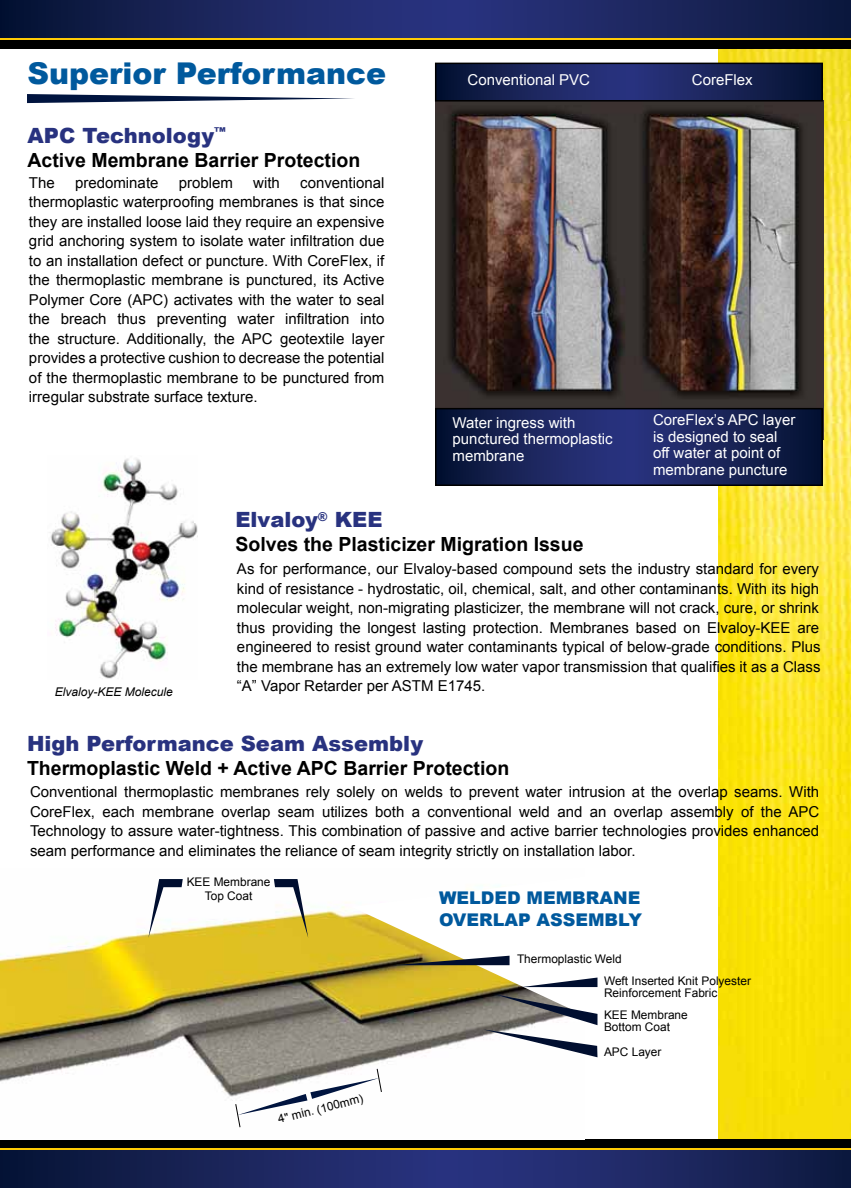
<style>
.page{position:relative;width:851px;height:1188px;background:#fff}
.page>*{position:absolute;margin:0;border:0;box-sizing:border-box;transform-origin:0 0}
.t1{font:900 30px "Arial";color:#00599d}
.t2{font:900 21px "Arial";color:#28327f}
.t3{font:700 19.5px "Arial";color:#000}
.t4{font:900 17.55px/21.3px "Arial";color:#00599d}
.t5{font:15px/19.5px "Arial";color:#000;text-align:justify}
.t6{font:15px/16.5px "Arial";color:#fff}
.t7{font:italic 12px "Arial";color:#000}
.t8{font:11.85px/11.9px "Arial";color:#000}
</style>
<div class="page">
<img style="left:718px;top:48px;width:132px;height:1092px">
<svg style="left:0;top:1150px;width:850px;height:38px;background:#1b255e"></svg>
<div style="left:0;top:1140px;width:850px;height:9px;background:#000"></div>
<hr style="left:0;top:1148px;width:850px;height:2px;background:#ffcb05">
<svg style="left:0;top:0;width:850px;height:38px;background:#1a255d"></svg>
<div style="left:0;top:39px;width:850px;height:9px;background:#000"></div>
<hr style="left:0;top:38px;width:850px;height:2px;background:#ffcb05">
<img style="left:0;top:879px;width:397px;height:222px">
<svg style="left:27px;top:94px;width:327px;height:9px"></svg>
<img style="left:435px;top:101px;width:388px;height:338px">
<svg style="left:438px;top:411px;width:381px;height:72px;background:#19245a"></svg>
<div style="left:435px;top:408px;width:387px;height:78px;border:2px solid #000"></div>
<svg style="left:438px;top:66px;width:381px;height:33px;background:#19245a"></svg>
<div style="left:435px;top:63px;width:387px;height:39px;border:2px solid #000"></div>
<svg style="left:235px;top:1068px;width:147px;height:60px"></svg>
<svg style="left:274px;top:879px;width:34px;height:59px"></svg>
<svg style="left:148px;top:879px;width:35px;height:59px"></svg>
<svg style="left:351px;top:879px;width:246px;height:178px"></svg>
<img style="left:50px;top:458px;width:148px;height:221px">
<h1 class="t1" style="left:27px;top:52px;width:360px">Superior Performance</h1>
<h2 class="t2" style="left:27px;top:120px;width:200px">APC Technology<sup>™</sup></h2>
<h3 class="t3" style="left:27px;top:147px;width:334px">Active Membrane Barrier Protection</h3>
<p class="t5" style="left:29px;top:173px;width:357px;text-indent:271px">conventional thermoplastic waterproofing membranes is that since they are installed loose laid they require an expensive grid anchoring system to isolate water infiltration due to an installation defect or puncture. With CoreFlex, if the thermoplastic membrane is punctured, its Active Polymer Core (APC) activates with the water to seal the breach thus preventing water infiltration into the structure. Additionally, the APC geotextile layer provides a protective cushion to decrease the potential of the thermoplastic membrane to be punctured from irregular substrate surface texture.</p>
<p class="t5" style="left:29px;top:173px;width:27px">The</p>
<p class="t5" style="left:75px;top:173px;width:85px">predominate</p>
<p class="t5" style="left:179px;top:173px;width:56px">problem</p>
<p class="t5" style="left:253px;top:173px;width:28px">with</p>
<p class="t6" style="left:467px;top:72px;width:124px">Conventional PVC</p>
<p class="t6" style="left:692px;top:72px;width:62px">CoreFlex</p>
<p class="t6" style="left:452px;top:414px;width:162px">Water ingress with punctured thermoplastic membrane</p>
<p class="t6" style="left:653px;top:412px;width:144px">CoreFlex’s APC layer is designed to seal off water at point of membrane puncture</p>
<p class="t7" style="left:55px;top:684px;width:120px">Elvaloy-KEE Molecule</p>
<h2 class="t2" style="left:235px;top:505px;width:149px">Elvaloy<sup>®</sup> KEE</h2>
<h3 class="t3" style="left:235px;top:532px;width:349px">Solves the Plasticizer Migration Issue</h3>
<p class="t5" style="left:237px;top:559px;width:585px">As for performance, our Elvaloy-based compound sets the industry standard for every kind of resistance - hydrostatic, oil, chemical, salt, and other contaminants. With its high molecular weight, non-migrating plasticizer, the membrane will not crack, cure, or shrink thus providing the longest lasting protection. Membranes based on Elvaloy-KEE are engineered to resist ground water contaminants typical of below-grade conditions. Plus the membrane has an extremely low water vapor transmission that qualifies it as a Class “A” Vapor Retarder per ASTM E1745.</p>
<h2 class="t2" style="left:27px;top:728px;width:398px">High Performance Seam Assembly</h2>
<h3 class="t3" style="left:27px;top:755px;width:484px">Thermoplastic Weld + Active APC Barrier Protection</h3>
<p class="t5" style="left:30px;top:782px;width:790px">Conventional thermoplastic membranes rely solely on welds to prevent water intrusion at the overlap seams. With CoreFlex, each membrane overlap seam utilizes both a conventional weld and an overlap assembly of the APC Technology to assure water-tightness. This combination of passive and active barrier technologies provides enhanced seam performance and eliminates the reliance of seam integrity strictly on installation labor.</p>
<p class="t8" style="left:187px;top:875px;width:85px;line-height:14.2px;text-align:center">KEE Membrane<br>Top Coat</p>
<p class="t8" style="left:277px;top:1114px;width:89px;rotate:-15deg">4" min. (100mm)</p>
<p class="t4" style="left:439px;top:887px;width:205px">WELDED MEMBRANE<br>OVERLAP ASSEMBLY</p>
<p class="t8" style="left:517px;top:953px;width:106px">Thermoplastic Weld</p>
<p class="t8" style="left:604px;top:975px;width:148px">Weft Inserted Knit Polyester<br>Reinforcement Fabric</p>
<p class="t8" style="left:604px;top:1009px;width:85px">KEE Membrane<br>Bottom Coat</p>
<p class="t8" style="left:604px;top:1047px;width:59px">APC Layer</p>
</div>
